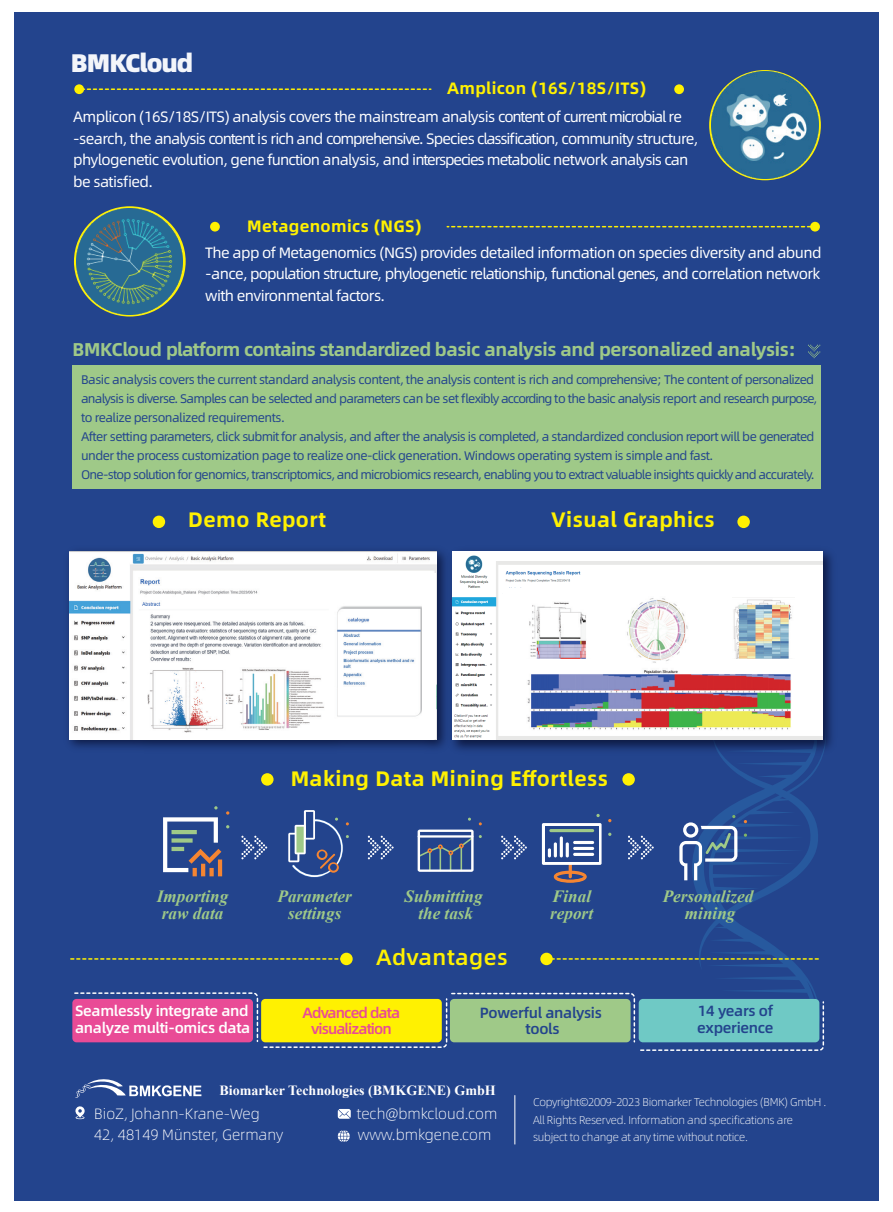
<style>
.page{position:relative;width:893px;height:1212px;background:#fff}
.page>*{position:absolute;margin:0;border:0;box-sizing:border-box;transform-origin:0 0}
.t1{font:25.5px "Alibaba Pu Hui Ti H";letter-spacing:-.04em;color:#f3f5fa}
.t2{font:22.05px "Alibaba Pu Hui Ti M";letter-spacing:.02em;color:#fff101}
.t3{font:21px "Alibaba Pu Hui Ti B";letter-spacing:.02em;color:#fff101}
.t4{font:18.6px "Alibaba Pu Hui Ti B";letter-spacing:-.02em;color:#9fc988}
.t5{font:italic 700 17.1px/16.6px "Times New Roman";color:#9fc988;text-align:center}
.t6{font:16.5px "Alibaba Pu Hui Ti B";letter-spacing:.02em;color:#fff101}
.t7{font:15px/21.6px "Alibaba Pu Hui Ti R";letter-spacing:-.06em;color:#fff}
.t8{font:15px/21.6px "Alibaba Pu Hui Ti R";letter-spacing:-.04em;color:#fff;text-align:justify}
.t9{font:15px/21px "Alibaba Pu Hui Ti L";color:#fff}
.t10{font:14.85px/16.4px "Alibaba Pu Hui Ti M";letter-spacing:-.02em;color:#fff}
.t11{font:14.85px/16.4px "Alibaba Pu Hui Ti M";letter-spacing:-.02em;color:#23448d;text-align:center}
.t12{font:14.85px/16.4px "Alibaba Pu Hui Ti M";letter-spacing:-.06em;color:#e94b96;text-align:center}
.t13{font:700 14.1px "Times New Roman";color:#fff}
.t14{font:12.45px/19px "Alibaba Pu Hui Ti R";letter-spacing:-.06em;color:#23448d}
.t15{font:11.25px/17.4px "Alibaba Pu Hui Ti L";letter-spacing:-.02em;color:#fff}
</style>
<div class="page">
<div style="left:15px;top:12px;width:864px;height:1188px;background:#23448d"></div>
<svg style="left:75px;top:1079px;width:126px;height:19px"></svg>
<img style="left:77px;top:208px;width:106px;height:106px">
<div style="left:810px;top:222px;width:10px;height:10px;background:#fff101;border-radius:50%"></div>
<div style="left:210px;top:222px;width:10px;height:10px;background:#fff101;border-radius:50%"></div>
<svg style="left:447px;top:226px;width:363px;height:1px"></svg>
<div style="left:674px;top:84px;width:10px;height:10px;background:#fff101;border-radius:50%"></div>
<img style="left:712px;top:72px;width:106px;height:106px">
<div style="left:74px;top:84px;width:10px;height:10px;background:#fff101;border-radius:50%"></div>
<svg style="left:84px;top:88px;width:347px;height:2px"></svg>
<svg style="left:75px;top:1106px;width:10px;height:13px"></svg>
<svg style="left:338px;top:1130px;width:12px;height:12px"></svg>
<svg style="left:338px;top:1109px;width:13px;height:10px"></svg>
<hr style="left:514px;top:1095px;width:1px;height:49px;background:#fff">
<div style="left:72px;top:365px;width:749px;height:123px;background:#9fc988"></div>
<svg style="left:808px;top:345px;width:12px;height:13px"></svg>
<svg style="left:71px;top:759px;width:754px;height:292px"></svg>
<div style="left:153px;top:516px;width:12px;height:12px;background:#fff101;border-radius:50%"></div>
<div style="left:737px;top:516px;width:13px;height:12px;background:#fff101;border-radius:50%"></div>
<img style="left:453px;top:551px;width:379px;height:208px">
<img style="left:453px;top:551px;width:370px;height:189px">
<div style="left:495px;top:552px;width:328px;height:8px;background:#fff"></div>
<div style="left:503px;top:588px;width:320px;height:147px;background:#fff"></div>
<img style="left:627px;top:598px;width:61px;height:65px">
<img style="left:527px;top:670px;width:264px;height:60px">
<img style="left:733px;top:599px;width:59px;height:59px">
<img style="left:529px;top:602px;width:57px;height:56px">
<img style="left:68px;top:550px;width:385px;height:199px">
<img style="left:69px;top:551px;width:367px;height:188px">
<div style="left:138px;top:662px;width:195px;height:76px;background:#fff"></div>
<div style="left:423px;top:573px;width:13px;height:166px;background:#fff"></div>
<img style="left:148px;top:667px;width:86px;height:66px">
<img style="left:238px;top:669px;width:86px;height:61px">
<h1 class="t1" style="left:71px;top:42px;width:124px">BMKCloud</h1>
<h3 class="t6" style="left:447px;top:75px;width:201px">Amplicon (16S/18S/ITS)</h3>
<p class="t7" style="left:73px;top:105px;width:626px">Amplicon (16S/18S/ITS) analysis covers the mainstream analysis content of current microbial re -search, the analysis content is rich and comprehensive. Species classification, community structure, phylogenetic evolution, gene function analysis, and interspecies metabolic network analysis can be satisfied.</p>
<h3 class="t6" style="left:247px;top:213px;width:176px">Metagenomics (NGS)</h3>
<p class="t8" style="left:205px;top:241px;width:618px">The app of Metagenomics (NGS) provides detailed information on species diversity and abund -ance, population structure, phylogenetic relationship, functional genes, and correlation network with environmental factors.</p>
<h3 class="t4" style="left:72px;top:335px;width:725px">BMKCloud platform contains standardized basic analysis and personalized analysis:</h3>
<p class="t14" style="left:81px;top:369px;width:738px">Basic analysis covers the current standard analysis content, the analysis content is rich and comprehensive; The content of personalized analysis is diverse. Samples can be selected and parameters can be set flexibly according to the basic analysis report and research purpose, to realize personalized requirements.<br>After setting parameters, click submit for analysis, and after the analysis is completed, a standardized conclusion report will be generated under the process customization page to realize one-click generation. Windows operating system is simple and fast.<br>One-stop solution for genomics, transcriptomics, and microbiomics research, enabling you to extract valuable insights quickly and accurately.</p>
<h3 class="t3" style="left:188px;top:503px;width:140px">Demo Report</h3>
<h3 class="t3" style="left:551px;top:503px;width:165px">Visual Graphics</h3>
<h3 class="t3" style="left:291px;top:762px;width:319px">Making Data Mining Effortless</h3>
<h3 class="t5" style="left:157px;top:888px;width:73px;text-align:left">Importing raw data</h3>
<h3 class="t5" style="left:278px;top:888px;width:76px">Parameter settings</h3>
<h3 class="t5" style="left:404px;top:888px;width:80px">Submitting the task</h3>
<h3 class="t5" style="left:550px;top:888px;width:44px;text-align:left">Final report</h3>
<h3 class="t5" style="left:663px;top:888px;width:92px">Personalized mining</h3>
<h2 class="t2" style="left:376px;top:940px;width:133px">Advantages</h2>
<p class="t10" style="left:75px;top:1002px;width:177px">Seamlessly integrate and analyze multi-omics data</p>
<p class="t12" style="left:303px;top:1003px;width:99px">Advanced data visualization</p>
<p class="t11" style="left:480px;top:1003px;width:124px">Powerful analysis tools</p>
<p class="t11" style="left:697px;top:1002px;width:78px;text-align:left">14 years of experience</p>
<p class="t13" style="left:220px;top:1080px;width:278px">Biomarker Technologies (BMKGENE) GmbH</p>
<p class="t9" style="left:94px;top:1102px;width:191px">BioZ, Johann-Krane-Weg<br>42, 48149 Münster, Germany</p>
<p class="t9" style="left:357px;top:1102px;width:142px">tech@bmkcloud.com</p>
<p class="t15" style="left:533px;top:1093px;width:295px">Copyright©2009-2023 Biomarker Technologies (BMK) GmbH .<br>All Rights Reserved. Information and specifications are subject to change at any time without notice.</p>
<p class="t9" style="left:358px;top:1123px;width:135px">www.bmkgene.com</p>
</div>
